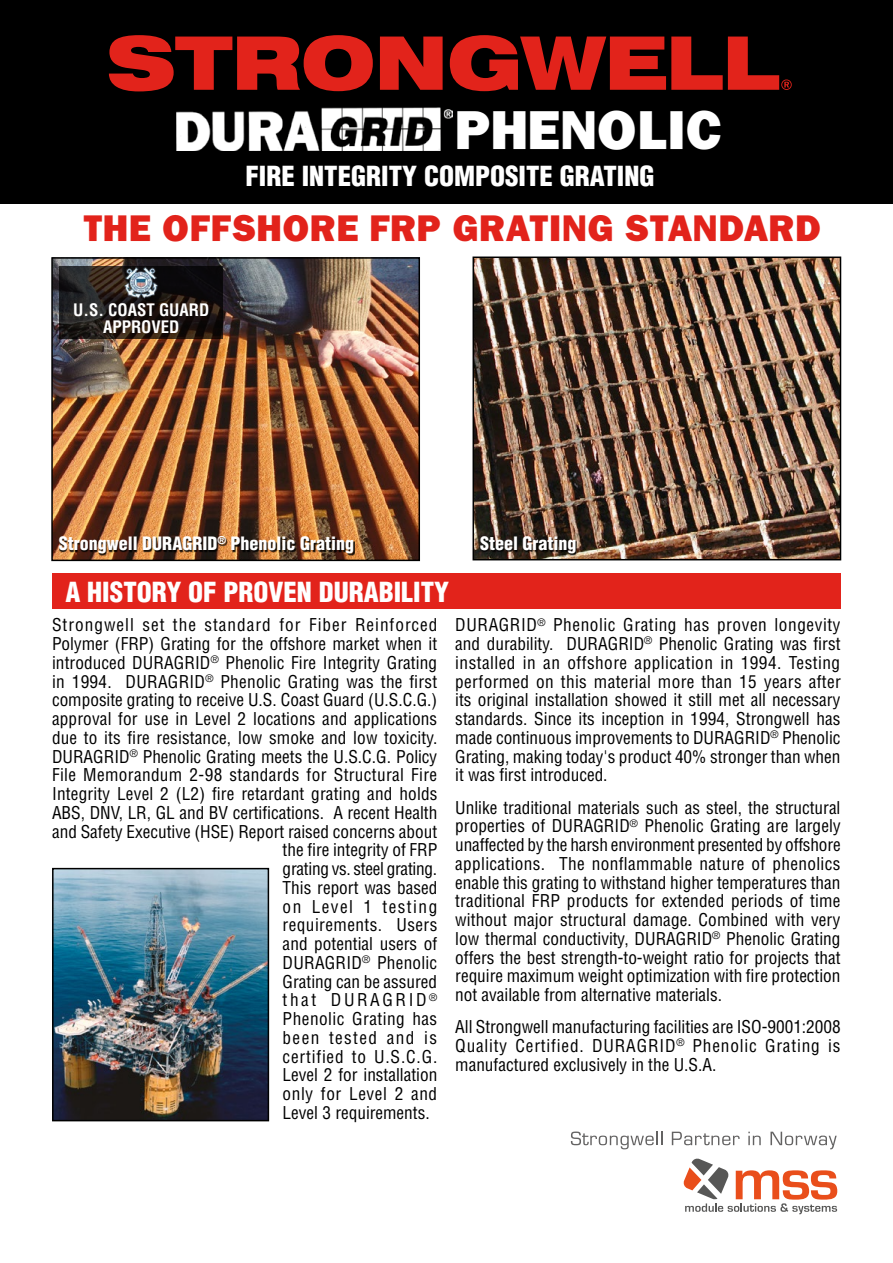
<style>
.page{position:relative;width:893px;height:1263px;background:#fff}
.page>*{position:absolute;margin:0;border:0;box-sizing:border-box;transform-origin:0 0}
.t1{font:800 46.5px "Franklin";color:#fff}
.t2{font:800 31.5px "Franklin";letter-spacing:.01em;color:#e2231b}
.t3{font:900 condensed 27px "Helvetica";color:#fff}
.t4{font:900 condensed 18px "Helvetica";color:#fff}
.t5{font:condensed 17.25px/18.8px "Helvetica";letter-spacing:.005em;color:#000;text-align:justify}
.t6{font:condensed 17.25px "Helvetica";letter-spacing:.06em;color:#000}
.t7{font:condensed 17.25px "Helvetica";letter-spacing:-.015em;color:#000}
.t8{font:condensed 17.25px "Helvetica";letter-spacing:.045em;color:#000}
.t9{font:condensed 17.25px "Helvetica";letter-spacing:.025em;color:#000}
.t10{font:condensed 17.25px "Helvetica";letter-spacing:.03em;color:#000}
.t11{font:condensed 17.25px "Helvetica";letter-spacing:.035em;color:#000}
.t12{font:condensed 17.25px "Helvetica";letter-spacing:.085em;color:#000}
.t13{font:condensed 17.25px "Helvetica";letter-spacing:.08em;color:#000}
.t14{font:condensed 17.25px "Helvetica";letter-spacing:.15em;color:#000}
.t15{font:700 condensed 16.8px/16.8px "Helvetica";color:#fff;text-align:center}
</style>
<div class="page">
<svg style="left:571px;top:1131px;width:91px;height:18px"></svg>
<svg style="left:672px;top:1132px;width:68px;height:13px"></svg>
<svg style="left:748px;top:1132px;width:13px;height:13px"></svg>
<svg style="left:770px;top:1132px;width:67px;height:17px"></svg>
<svg style="left:683px;top:1158px;width:154px;height:56px"></svg>
<div style="left:0;top:0;width:893px;height:204px;background:#000"></div>
<svg style="left:109px;top:35px;width:264px;height:56px;background:#901611"></svg>
<svg style="left:380px;top:37px;width:63px;height:53px;background:#b41b15"></svg>
<svg style="left:450px;top:35px;width:342px;height:56px;background:#81130f"></svg>
<div style="left:52px;top:573px;width:788px;height:36px;background:#e2231b"></div>
<img style="left:177px;top:108px;width:275px;height:43px">
<img style="left:54px;top:260px;width:363px;height:298px">
<div style="left:51px;top:257px;width:369px;height:304px;border:2px solid #000"></div>
<img style="left:475px;top:259px;width:363px;height:298px">
<div style="left:472px;top:256px;width:369px;height:304px;border:2px solid #000"></div>
<div style="left:59px;top:537px;width:296px;height:19px;background:#000;opacity:.9"></div>
<div style="left:480px;top:536px;width:97px;height:20px;background:#000;opacity:.9"></div>
<img style="left:55px;top:871px;width:211px;height:247px">
<div style="left:52px;top:868px;width:217px;height:253px;border:2px solid #000"></div>
<svg style="left:60px;top:267px;width:163px;height:72px;background:#1f1815"></svg>
<img style="left:118px;top:260px;width:47px;height:43px">
<h1 class="t1" style="left:455px;top:98px;width:269px">PHENOLIC</h1>
<h3 class="t3" style="left:245px;top:159px;width:410px">FIRE INTEGRITY COMPOSITE GRATING</h3>
<h2 class="t2" style="left:83px;top:206px;width:740px">THE OFFSHORE FRP GRATING STANDARD</h2>
<p class="t15" style="left:73px;top:302px;width:138px">U.S. COAST GUARD<br>APPROVED</p>
<p class="t4" style="left:59px;top:532px;width:297px">Strongwell DURAGRID<sup>®</sup> Phenolic Grating</p>
<p class="t4" style="left:480px;top:532px;width:98px">Steel Grating</p>
<h3 class="t3" style="left:66px;top:575px;width:385px">A HISTORY OF PROVEN DURABILITY</h3>
<p class="t6" style="left:52px;top:614px;width:387px">Strongwell set the standard for Fiber Reinforced</p>
<p class="t5" style="left:52px;top:634px;width:387px">Polymer (FRP) Grating for the offshore market when it</p>
<p class="t5" style="left:52px;top:653px;width:386px">introduced DURAGRID<sup>®</sup> Phenolic Fire Integrity Grating</p>
<p class="t5" style="left:52px;top:671px;width:387px">in 1994. DURAGRID<sup>®</sup> Phenolic Grating was the first</p>
<p class="t5" style="left:52px;top:690px;width:387px">composite grating to receive U.S. Coast Guard (U.S.C.G.)</p>
<p class="t5" style="left:52px;top:709px;width:387px">approval for use in Level 2 locations and applications</p>
<p class="t5" style="left:52px;top:728px;width:387px">due to its fire resistance, low smoke and low toxicity.</p>
<p class="t5" style="left:52px;top:746px;width:387px">DURAGRID<sup>®</sup> Phenolic Grating meets the U.S.C.G. Policy</p>
<p class="t5" style="left:52px;top:765px;width:387px">File Memorandum 2-98 standards for Structural Fire</p>
<p class="t5" style="left:52px;top:784px;width:387px">Integrity Level 2 (L2) fire retardant grating and holds</p>
<p class="t5" style="left:52px;top:803px;width:387px">ABS, DNV, LR, GL and BV certifications. A recent Health</p>
<p class="t5" style="left:52px;top:821px;width:387px">and Safety Executive (HSE) Report raised concerns about</p>
<p class="t5" style="left:283px;top:840px;width:156px">the fire integrity of FRP</p>
<p class="t7" style="left:283px;top:858px;width:156px">grating vs. steel grating.</p>
<p class="t5" style="left:283px;top:878px;width:156px">This report was based</p>
<p class="t12" style="left:283px;top:895px;width:156px">on Level 1 testing</p>
<p class="t9" style="left:283px;top:914px;width:156px">requirements. Users</p>
<p class="t5" style="left:283px;top:934px;width:156px">and potential users of</p>
<p class="t5" style="left:283px;top:953px;width:156px">DURAGRID<sup>®</sup> Phenolic</p>
<p class="t5" style="left:283px;top:971px;width:156px">Grating can be assured</p>
<p class="t14" style="left:283px;top:989px;width:156px">that DURAGRID<sup>®</sup></p>
<p class="t10" style="left:283px;top:1008px;width:156px">Phenolic Grating has</p>
<p class="t13" style="left:283px;top:1027px;width:156px">been tested and is</p>
<p class="t8" style="left:283px;top:1045px;width:156px">certified to U.S.C.G.</p>
<p class="t5" style="left:283px;top:1065px;width:156px">Level 2 for installation</p>
<p class="t11" style="left:283px;top:1083px;width:156px">only for Level 2 and</p>
<p class="t5" style="left:283px;top:1103px;width:149px">Level 3 requirements.</p>
<p class="t5" style="left:455px;top:615px;width:387px">DURAGRID<sup>®</sup> Phenolic Grating has proven longevity and durability. DURAGRID<sup>®</sup> Phenolic Grating was first installed in an offshore application in 1994. Testing performed on this material more than 15 years after its original installation showed it still met all necessary standards. Since its inception in 1994, Strongwell has made continuous improvements to DURAGRID<sup>®</sup> Phenolic Grating, making today's product 40% stronger than when it was first introduced.</p>
<p class="t5" style="left:455px;top:797px;width:387px">Unlike traditional materials such as steel, the structural properties of DURAGRID<sup>®</sup> Phenolic Grating are largely unaffected by the harsh environment presented by offshore applications. The nonflammable nature of phenolics enable this grating to withstand higher temperatures than traditional FRP products for extended periods of time without major structural damage. Combined with very low thermal conductivity, DURAGRID<sup>®</sup> Phenolic Grating offers the best strength-to-weight ratio for projects that require maximum weight optimization with fire protection not available from alternative materials.</p>
<p class="t5" style="left:455px;top:1017px;width:387px">All Strongwell manufacturing facilities are ISO-9001:2008<br>Quality Certified. DURAGRID<sup>®</sup> Phenolic Grating is manufactured exclusively in the U.S.A.</p>
</div>
